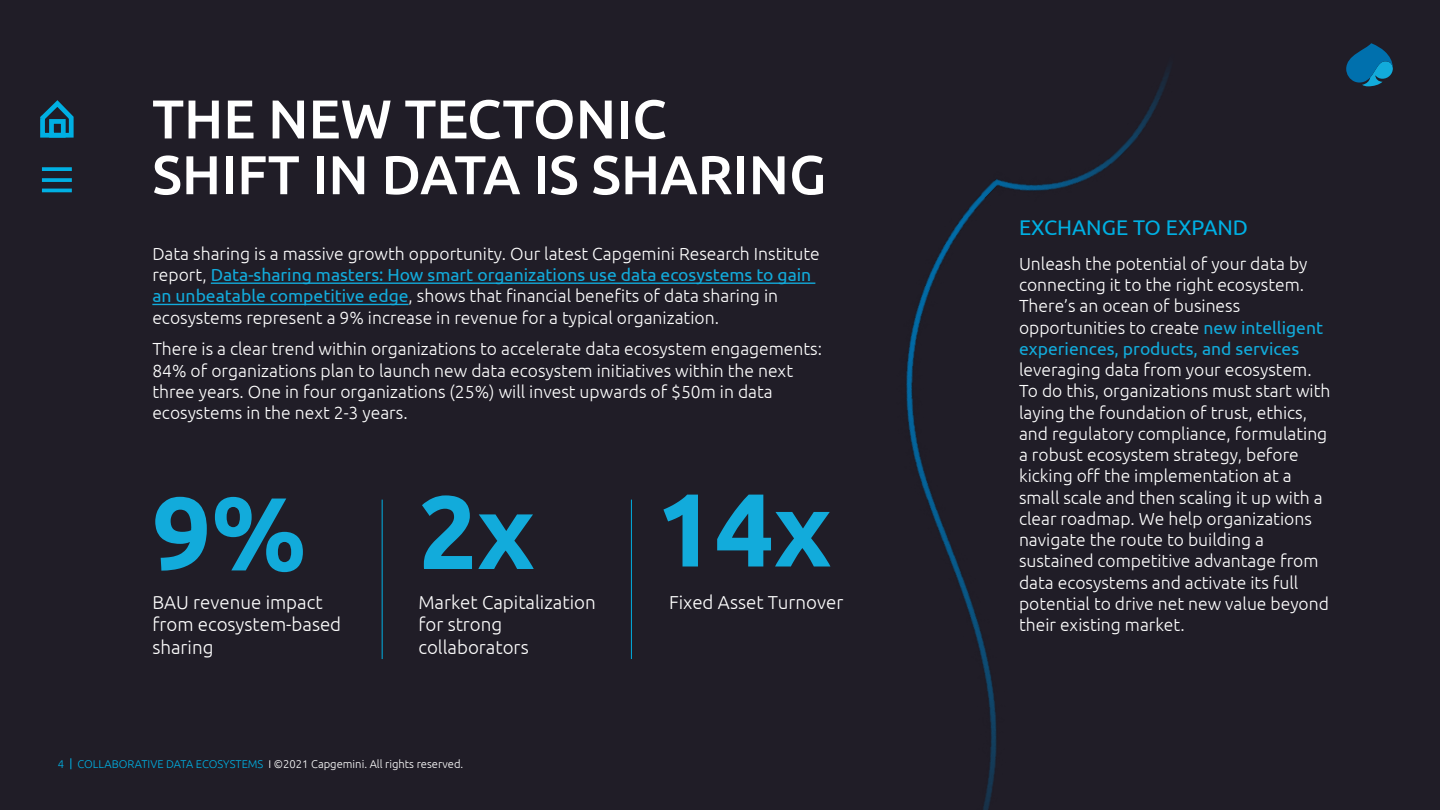
<style>
.page{position:relative;width:1440px;height:810px;background:#201d27}
.page>*{position:absolute;margin:0;border:0;box-sizing:border-box;transform-origin:0 0}
.t1{font:700 103.75px "Ubuntu";color:#12abdb}
.t2{font:500 54.62px/55.8px "Ubuntu";color:#fff}
.t3{font:21.25px "Ubuntu";color:#00b0e3}
.t4{font:300 18.75px/22.5px "Ubuntu";color:#fff}
.t5{font:300 17.5px/21.2px "Ubuntu";color:#fff}
.t6{font:300 11.25px "Ubuntu";color:#fff}
.s1{font-weight:400;color:#12abdb}
.s2{color:#00b0e3}
</style>
<div class="page">
<hr style="left:211px;top:283px;width:604px;height:1px;background:#12abdb">
<hr style="left:152px;top:304px;width:257px;height:1px;background:#12abdb">
<hr style="left:382px;top:500px;width:1px;height:159px;background:#00b0e3">
<hr style="left:631px;top:500px;width:1px;height:159px;background:#00b0e3">
<img style="left:906px;top:68px;width:463px;height:742px">
<svg style="left:1346px;top:43px;width:47px;height:43px"></svg>
<svg style="left:42px;top:167px;width:30px;height:4px"></svg>
<svg style="left:42px;top:178px;width:30px;height:4px"></svg>
<hr style="left:42px;top:189px;width:30px;height:3px;background:#00b0e3">
<svg style="left:40px;top:100px;width:34px;height:38px"></svg>
<h2 class="t2" style="left:152px;top:89px;width:676px">THE NEW TECTONIC<br>SHIFT IN DATA IS SHARING</h2>
<p class="t5" style="left:152px;top:243px;width:669px">Data sharing is a massive growth opportunity. Our latest Capgemini Research Institute report, <span class="s1">Data-sharing masters: How smart organizations use data ecosystems to gain an unbeatable competitive edge</span>, shows that financial benefits of data sharing in ecosystems represent a 9% increase in revenue for a typical organization.</p>
<p class="t5" style="left:152px;top:338px;width:671px">There is a clear trend within organizations to accelerate data ecosystem engagements:<br>84% of organizations plan to launch new data ecosystem initiatives within the next three years. One in four organizations (25%) will invest upwards of $50m in data ecosystems in the next 2-3 years.</p>
<h1 class="t1" style="left:152px;top:469px;width:681px">9% 2x 14x</h1>
<p class="t4" style="left:152px;top:590px;width:190px">BAU revenue impact from ecosystem-based sharing</p>
<p class="t4" style="left:418px;top:590px;width:179px">Market Capitalization</p>
<p class="t4" style="left:669px;top:590px;width:176px">Fixed Asset Turnover</p>
<p class="t4" style="left:418px;top:613px;width:112px">for strong collaborators</p>
<p class="t6" style="left:58px;top:757px;width:407px"><span class="s2">4 COLLABORATIVE DATA ECOSYSTEMS</span> I ©2021 Capgemini. All rights reserved.</p>
<p class="t3" style="left:1019px;top:214px;width:231px">EXCHANGE TO EXPAND</p>
<p class="t5" style="left:1019px;top:253px;width:306px">Unleash the potential of your data by connecting it to the right ecosystem.<br>There’s an ocean of business opportunities to create <span class="s1">new intelligent experiences, products, and services</span></p>
<p class="t5" style="left:1019px;top:359px;width:313px">leveraging data from your ecosystem.<br>To do this, organizations must start with laying the foundation of trust, ethics, and regulatory compliance, formulating a robust ecosystem strategy, before kicking off the implementation at a small scale and then scaling it up with a clear roadmap. We help organizations navigate the route to building a sustained competitive advantage from data ecosystems and activate its full potential to drive net new value beyond their existing market.</p>
</div>
